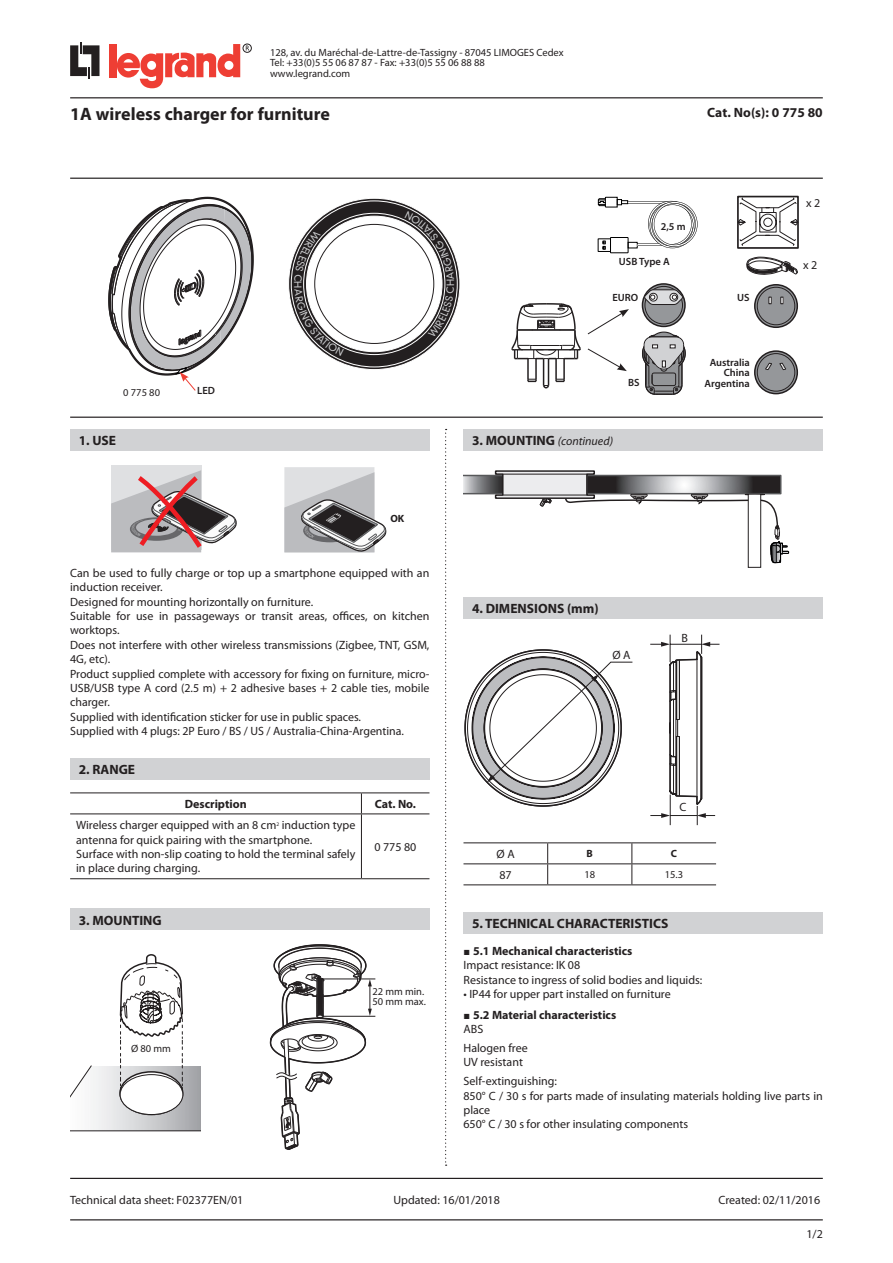
<style>
.page{position:relative;width:893px;height:1263px;background:#fff}
.page>*{position:absolute;margin:0;border:0;box-sizing:border-box;transform-origin:0 0}
.t1{font:700 18px "Myriad Pro";color:#231f20}
.t2{font:700 13.5px "Myriad Pro";color:#231f20}
.t3{font:12px/14.4px "Myriad Pro";color:#231f20}
.t4{font:700 12px "Myriad Pro";color:#231f20}
.t5{font:italic 12px "Myriad Pro";color:#231f20}
.t6{font:10.5px/10.5px "Myriad Pro";color:#231f20}
.t7{font:600 10.5px/10.5px "Myriad Pro";color:#231f20;text-align:right}
.t8{font:700 10.5px "Myriad Pro";color:#231f20}
.t9{font:5.4px "Myriad Pro";color:#231f20}
.s1{font-weight:700;font-style:normal;font-size:13.5px}
</style>
<div class="page">
<svg style="left:70px;top:43px;width:30px;height:36px"></svg>
<div style="left:243px;top:44px;width:9px;height:9px;border:1px solid #231f20;border-radius:50%"></div>
<svg style="left:246px;top:46px;width:3px;height:5px"></svg>
<div style="left:109px;top:44px;width:7px;height:33px;background:#ee3e34"></div>
<svg style="left:117px;top:44px;width:123px;height:44px"></svg>
<hr style="left:70px;top:97px;width:753px;height:1px;background:#231f20">
<hr style="left:70px;top:178px;width:753px;height:1px;background:#231f20">
<hr style="left:70px;top:417px;width:753px;height:1px;background:#231f20">
<hr style="left:70px;top:1219px;width:753px;height:1px;background:#231f20">
<hr style="left:70px;top:1178px;width:753px;height:1px;background:#231f20">
<svg style="left:445px;top:429px;width:2px;height:737px"></svg>
<div style="left:463px;top:429px;width:360px;height:22px;background:#d1d2d4"></div>
<div style="left:463px;top:597px;width:360px;height:22px;background:#d1d2d4"></div>
<div style="left:463px;top:912px;width:360px;height:22px;background:#d1d2d4"></div>
<div style="left:70px;top:429px;width:359px;height:22px;background:#d1d2d4"></div>
<div style="left:70px;top:759px;width:359px;height:21px;background:#d1d2d4"></div>
<div style="left:70px;top:909px;width:359px;height:21px;background:#d1d2d4"></div>
<svg style="left:464px;top:649px;width:169px;height:158px"></svg>
<svg style="left:650px;top:635px;width:69px;height:190px"></svg>
<hr style="left:70px;top:792px;width:291px;height:1px;background:#231f20">
<hr style="left:361px;top:792px;width:68px;height:1px;background:#231f20">
<svg style="left:361px;top:793px;width:1px;height:20px"></svg>
<hr style="left:70px;top:813px;width:291px;height:1px;background:#231f20">
<hr style="left:361px;top:813px;width:68px;height:1px;background:#231f20">
<hr style="left:361px;top:814px;width:1px;height:64px;background:#231f20">
<hr style="left:70px;top:878px;width:291px;height:1px;background:#231f20">
<hr style="left:361px;top:878px;width:68px;height:1px;background:#231f20">
<svg style="left:746px;top:257px;width:52px;height:18px"></svg>
<div style="left:610px;top:237px;width:18px;height:16px;border:1px solid #000"></div>
<svg style="left:598px;top:197px;width:100px;height:55px"></svg>
<div style="left:737px;top:196px;width:62px;height:53px;border:2px solid #231f20"></div>
<svg style="left:737px;top:196px;width:62px;height:51px"></svg>
<div style="left:111px;top:466px;width:90px;height:84px;background:#dfe0e2"></div>
<svg style="left:111px;top:470px;width:126px;height:82px"></svg>
<svg style="left:284px;top:467px;width:103px;height:85px;background:#b1b1b3"></svg>
<svg style="left:269px;top:944px;width:103px;height:206px"></svg>
<hr style="left:322px;top:979px;width:53px;height:1px;background:#231f20">
<hr style="left:323px;top:1016px;width:52px;height:1px;background:#231f20">
<svg style="left:463px;top:470px;width:326px;height:98px"></svg>
<svg style="left:70px;top:954px;width:131px;height:177px"></svg>
<svg style="left:642px;top:284px;width:43px;height:42px"></svg>
<div style="left:642px;top:283px;width:44px;height:44px;border:2px solid #231f20;border-radius:50%"></div>
<div style="left:645px;top:286px;width:37px;height:38px;background:#95979a;border-radius:50%"></div>
<div style="left:645px;top:286px;width:38px;height:38px;border:1px solid #231f20;border-radius:50%"></div>
<svg style="left:644px;top:289px;width:39px;height:16px"></svg>
<svg style="left:642px;top:332px;width:44px;height:63px;background:#9d9d9f"></svg>
<svg style="left:511px;top:303px;width:118px;height:86px"></svg>
<svg style="left:755px;top:351px;width:42px;height:43px"></svg>
<div style="left:754px;top:350px;width:44px;height:44px;border:2px solid #231f20;border-radius:50%"></div>
<div style="left:757px;top:354px;width:38px;height:37px;background:#95979a;border-radius:50%"></div>
<div style="left:757px;top:353px;width:38px;height:38px;border:1px solid #231f20;border-radius:50%"></div>
<svg style="left:779px;top:362px;width:7px;height:8px"></svg>
<svg style="left:765px;top:362px;width:7px;height:8px"></svg>
<svg style="left:755px;top:285px;width:42px;height:42px"></svg>
<div style="left:754px;top:284px;width:44px;height:44px;border:2px solid #231f20;border-radius:50%"></div>
<div style="left:757px;top:287px;width:38px;height:38px;background:#95979a;border-radius:50%"></div>
<div style="left:757px;top:287px;width:38px;height:38px;border:1px solid #231f20;border-radius:50%"></div>
<svg style="left:768px;top:297px;width:4px;height:7px"></svg>
<svg style="left:780px;top:297px;width:3px;height:7px"></svg>
<hr style="left:463px;top:842px;width:85px;height:1px;background:#231f20">
<hr style="left:548px;top:842px;width:84px;height:1px;background:#231f20">
<hr style="left:632px;top:842px;width:84px;height:1px;background:#231f20">
<hr style="left:463px;top:863px;width:85px;height:1px;background:#231f20">
<hr style="left:548px;top:863px;width:84px;height:1px;background:#231f20">
<svg style="left:547px;top:843px;width:1px;height:41px"></svg>
<hr style="left:632px;top:863px;width:84px;height:1px;background:#231f20">
<hr style="left:463px;top:884px;width:85px;height:1px;background:#231f20">
<hr style="left:548px;top:884px;width:84px;height:1px;background:#231f20">
<hr style="left:632px;top:884px;width:84px;height:1px;background:#231f20">
<svg style="left:631px;top:843px;width:1px;height:41px"></svg>
<svg style="left:108px;top:196px;width:146px;height:195px"></svg>
<svg style="left:288px;top:198px;width:172px;height:172px"></svg>
<p class="t6" style="left:270px;top:47px;width:295px">128, av. du Maréchal-de-Lattre-de-Tassigny - 87045 LIMOGES Cedex<br>Tel: +33(0)5 55 06 87 87 - Fax: +33(0)5 55 06 88 88 www.legrand.com</p>
<h1 class="t1" style="left:70px;top:102px;width:261px">1A wireless charger for furniture</h1>
<p class="t6" style="left:123px;top:387px;width:38px">0 775 80</p>
<p class="t7" style="left:197px;top:385px;width:19px">LED</p>
<p class="t2" style="left:707px;top:103px;width:117px">Cat. No(s): 0 775 80</p>
<p class="t7" style="left:661px;top:221px;width:26px">2,5 m</p>
<p class="t3" style="left:806px;top:195px;width:16px">x 2</p>
<p class="t7" style="left:619px;top:256px;width:52px">USB Type A</p>
<p class="t3" style="left:803px;top:258px;width:16px">x 2</p>
<p class="t7" style="left:613px;top:292px;width:27px">EURO</p>
<p class="t7" style="left:628px;top:377px;width:13px">BS</p>
<p class="t7" style="left:737px;top:292px;width:14px">US</p>
<p class="t7" style="left:705px;top:357px;width:47px">Australia<br>China<br>Argentina</p>
<p class="t2" style="left:79px;top:432px;width:39px">1. USE</p>
<p class="t8" style="left:390px;top:511px;width:15px">OK</p>
<p class="t3" style="left:70px;top:565px;width:361px">Can be used to fully charge or top up a smartphone equipped with an induction receiver.<br>Designed for mounting horizontally on furniture.<br>Suitable for use in passageways or transit areas, offices, on kitchen worktops.<br>Does not interfere with other wireless transmissions (Zigbee, TNT, GSM, 4G, etc).<br>Product supplied complete with accessory for fixing on furniture, micro-USB/USB type A cord (2.5 m) + 2 adhesive bases + 2 cable ties, mobile charger.<br>Supplied with identification sticker for use in public spaces.<br>Supplied with 4 plugs: 2P Euro / BS / US / Australia-China-Argentina.</p>
<p class="t2" style="left:79px;top:761px;width:58px">2. RANGE</p>
<p class="t5" style="left:472px;top:434px;width:143px"><span class="s1">3. MOUNTING</span> (continued)</p>
<p class="t2" style="left:472px;top:600px;width:128px">4. DIMENSIONS (mm)</p>
<p class="t3" style="left:612px;top:648px;width:20px">Ø A</p>
<p class="t3" style="left:681px;top:630px;width:8px">B</p>
<p class="t4" style="left:185px;top:796px;width:63px">Description</p>
<p class="t4" style="left:375px;top:796px;width:42px">Cat. No.</p>
<p class="t3" style="left:679px;top:800px;width:8px">C</p>
<p class="t3" style="left:76px;top:818px;width:202px">Wireless charger equipped with an 8 cm</p>
<p class="t9" style="left:276px;top:820px;width:4px">2</p>
<p class="t3" style="left:76px;top:818px;width:281px;text-indent:206px">induction type antenna for quick pairing with the smartphone.<br>Surface with non-slip coating to hold the terminal safely in place during charging.</p>
<p class="t3" style="left:374px;top:839px;width:44px">0 775 80</p>
<p class="t3" style="left:496px;top:846px;width:20px">Ø A</p>
<p class="t8" style="left:587px;top:847px;width:8px">B</p>
<p class="t8" style="left:671px;top:847px;width:8px">C</p>
<p class="t3" style="left:499px;top:867px;width:14px">87</p>
<p class="t6" style="left:584px;top:869px;width:12px">18</p>
<p class="t6" style="left:665px;top:869px;width:20px">15.3</p>
<p class="t2" style="left:79px;top:911px;width:85px">3. MOUNTING</p>
<p class="t6" style="left:131px;top:1043px;width:41px">Ø 80 mm</p>
<p class="t6" style="left:372px;top:986px;width:55px">22 mm min.<br>50 mm max.</p>
<p class="t2" style="left:472px;top:915px;width:198px">5. TECHNICAL CHARACTERISTICS</p>
<p class="t4" style="left:473px;top:943px;width:161px">5.1 Mechanical characteristics</p>
<p class="t3" style="left:463px;top:958px;width:240px">Impact resistance: IK 08<br>Resistance to ingress of solid bodies and liquids:</p>
<p class="t3" style="left:463px;top:986px;width:209px">• IP44 for upper part installed on furniture</p>
<p class="t4" style="left:473px;top:1007px;width:145px">5.2 Material characteristics</p>
<p class="t3" style="left:463px;top:1020px;width:66px;line-height:18.6px">ABS<br>Halogen free</p>
<p class="t3" style="left:463px;top:1053px;width:95px;line-height:18.6px">UV resistant<br>Self-extinguishing:</p>
<p class="t3" style="left:463px;top:1088px;width:361px">850° C / 30 s for parts made of insulating materials holding live parts in place<br>650° C / 30 s for other insulating components</p>
<p class="t3" style="left:70px;top:1192px;width:175px">Technical data sheet: F02377EN/01</p>
<p class="t3" style="left:394px;top:1192px;width:108px">Updated: 16/01/2018</p>
<p class="t3" style="left:719px;top:1192px;width:103px">Created: 02/11/2016</p>
<p class="t3" style="left:806px;top:1226px;width:18px">1/2</p>
</div>
